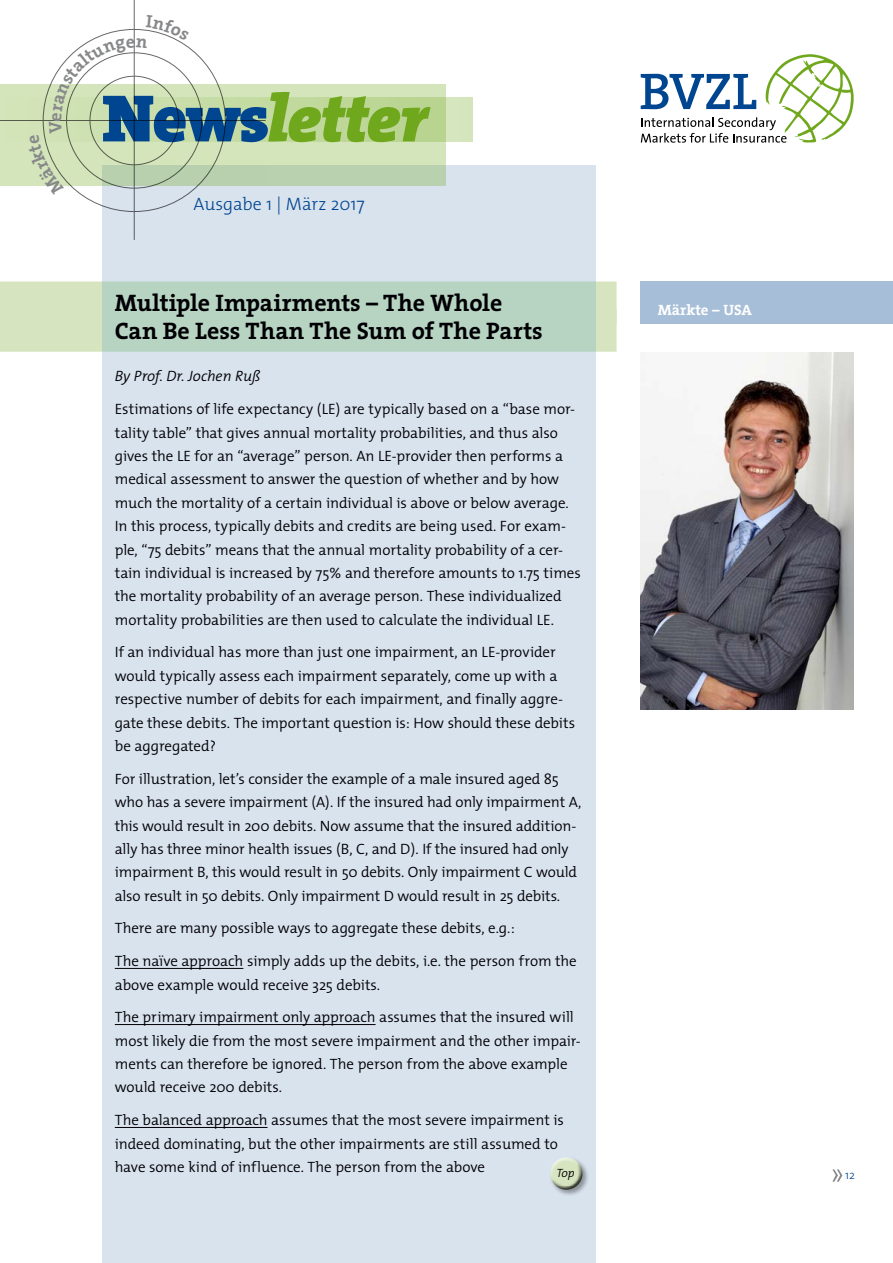
<style>
.page{position:relative;width:893px;height:1263px;background:#fff}
.page>*{position:absolute;margin:0;border:0;box-sizing:border-box;transform-origin:0 0}
.t1{font:italic 900 67.5px "The Serif";letter-spacing:-.03em;color:#70a81d}
.t2{font:700 24px "The Serif";letter-spacing:-.005em;color:#000}
.t3{font:300 18px "The Mix";color:#00458f}
.t4{font:300 15px/23.4px "The Mix";letter-spacing:-.005em;color:#000}
.t5{font:italic 300 15px "The Mix";letter-spacing:-.005em;color:#000}
.t6{font:700 15px "The Serif";color:#fff}
.t7{font:italic 300 12px "The Mix";color:#000}
.t8{font:300 12px "The Mix";color:#00458f}
.s1{font-style:normal;color:#00458f}
</style>
<div class="page">
<div style="left:102px;top:166px;width:493px;height:1097px;background:#d9e3ee"></div>
<svg style="left:0;top:85px;width:446px;height:101px;background:#c9ddb5"></svg>
<svg style="left:0;top:97px;width:472px;height:44px;background:#c2d99f"></svg>
<svg style="left:641px;top:54px;width:213px;height:89px"></svg>
<hr style="left:134px;top:0;width:1px;height:240px;background:#000">
<hr style="left:0;top:120px;width:266px;height:1px;background:#000">
<svg style="left:832px;top:1169px;width:10px;height:13px"></svg>
<div style="left:549px;top:1156px;width:41px;height:41px;background:#000;opacity:.35"></div>
<div style="left:546px;top:1152px;width:38px;height:31px;background:#fff;opacity:.75"></div>
<div style="left:549px;top:1162px;width:38px;height:28px;background:#000;opacity:.75"></div>
<div style="left:641px;top:282px;width:252px;height:42px;background:#a6bed7"></div>
<svg style="left:0;top:281px;width:617px;height:29px;background:#bdd7c1"></svg>
<svg style="left:0;top:310px;width:617px;height:42px;background:#bcd7c1"></svg>
<hr style="left:115px;top:968px;width:128px;height:1px;background:#000">
<hr style="left:115px;top:1024px;width:261px;height:1px;background:#000">
<hr style="left:115px;top:1127px;width:153px;height:1px;background:#000">
<img style="left:641px;top:353px;width:213px;height:357px">
<svg style="left:28px;top:15px;width:161px;height:181px"></svg>
<h1 class="t1" style="left:102px;top:61px;width:327px"><span class="s1">News</span>letter</h1>
<p class="t3" style="left:194px;top:189px;width:173px">Ausgabe 1 | März 2017</p>
<h2 class="t2" style="left:115px;top:283px;width:389px">Multiple Impairments – The Whole</h2>
<p class="t6" style="left:658px;top:298px;width:96px">Märkte – USA</p>
<h2 class="t2" style="left:115px;top:311px;width:429px">Can Be Less Than The Sum of The Parts</h2>
<p class="t5" style="left:115px;top:364px;width:147px">By Prof. Dr. Jochen Ruß</p>
<p class="t4" style="left:115px;top:397px;width:467px">Estimations of life expectancy (LE) are typically based on a “base mor&shy;tality table” that gives annual mortality probabilities, and thus also gives the LE for an “average” person. An LE-provider then performs a medical assessment to answer the question of whether and by how much the mortality of a certain individual is above or below average.<br>In this process, typically debits and credits are being used. For exam&shy;ple, “75 debits” means that the annual mortality probability of a cer&shy;tain individual is increased by 75% and therefore amounts to 1.75 times the mortality probability of an average person. These individualized mortality probabilities are then used to calculate the individual LE.</p>
<p class="t4" style="left:115px;top:640px;width:462px">If an individual has more than just one impairment, an LE-provider would typically assess each impairment separately, come up with a respective number of debits for each impairment, and finally aggre&shy;gate these debits. The important question is: How should these debits be aggregated?</p>
<p class="t4" style="left:115px;top:766px;width:468px">For illustration, let’s consider the example of a male insured aged 85 who has a severe impairment (A). If the insured had only impairment A, this would result in 200 debits. Now assume that the insured addition&shy;ally has three minor health issues (B, C, and D). If the insured had only impairment B, this would result in 50 debits. Only impairment C would also result in 50 debits. Only impairment D would result in 25 debits.</p>
<p class="t4" style="left:115px;top:911px;width:463px;line-height:32.7px">There are many possible ways to aggregate these debits, e.g.:<br>The naïve approach simply adds up the debits, i.e. the person from the</p>
<p class="t4" style="left:115px;top:968px;width:461px;line-height:32.7px">above example would receive 325 debits.<br>The primary impairment only approach assumes that the insured will</p>
<p class="t4" style="left:115px;top:1028px;width:467px">most likely die from the most severe impairment and the other impair&shy;ments can therefore be ignored. The person from the above example would receive 200 debits.</p>
<p class="t4" style="left:115px;top:1108px;width:451px">The balanced approach assumes that the most severe impairment is indeed dominating, but the other impairments are still assumed to have some kind of influence. The person from the above</p>
<p class="t7" style="left:557px;top:1163px;width:20px">Top</p>
<p class="t8" style="left:845px;top:1165px;width:11px">12</p>
</div>
